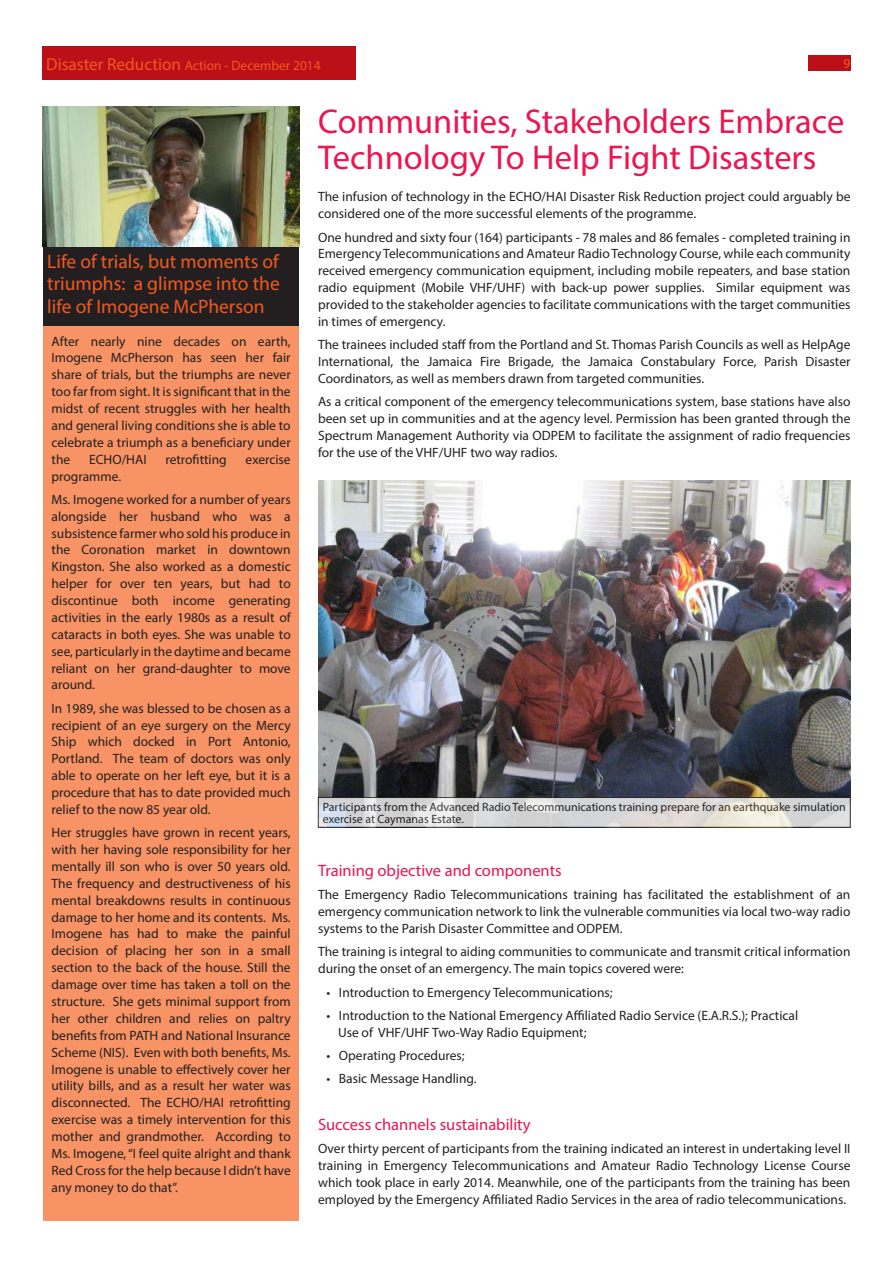
<style>
.page{position:relative;width:893px;height:1263px;background:#fff}
.page>*{position:absolute;margin:0;border:0;box-sizing:border-box;transform-origin:0 0}
.t1{font:34.5px/36px "Myriad Pro";color:#ed1450}
.t2{font:19.5px/22.5px "Myriad Pro";color:#f15921;text-align:justify}
.t3{font:16.5px "Myriad Pro";color:#ed1450}
.t4{font:13.5px/16.8px "Myriad Pro";color:#231f20;text-align:justify}
.t5{font:13.5px "Myriad Pro";color:#f15921}
.t6{font:12px/12px "Myriad Pro";color:#231f20}
.s1{font-size:17.25px}
</style>
<div class="page">
<div style="left:43px;top:279px;width:256px;height:941px;background:#f79364"></div>
<div style="left:808px;top:55px;width:42px;height:16px;background:#bb1018"></div>
<div style="left:43px;top:239px;width:256px;height:86px;background:#231f20"></div>
<img style="left:318px;top:480px;width:532px;height:317px">
<img style="left:43px;top:106px;width:256px;height:141px">
<svg style="left:320px;top:799px;width:528px;height:26px;background:#dcdbda"></svg>
<div style="left:318px;top:797px;width:532px;height:30px;border:1px solid #231f20"></div>
<div style="left:43px;top:46px;width:313px;height:34px;background:#bb1018"></div>
<p class="t5" style="left:46px;top:57px;width:276px"><span class="s1">Disaster Reduction</span> Action - December 2014</p>
<p class="t5" style="left:843px;top:55px;width:8px">9</p>
<h2 class="t2" style="left:47px;top:250px;width:234px">Life of trials, but moments of triumphs: a glimpse into the life of Imogene McPherson</h2>
<p class="t4" style="left:52px;top:332px;width:241px">After nearly nine decades on earth, Imogene McPherson has seen her fair share of trials, but the triumphs are never too far from sight. It is significant that in the midst of recent struggles with her health and general living conditions she is able to celebrate a triumph as a beneficiary under the</p>
<p class="t4" style="left:89px;top:450px;width:59px">ECHO/HAI</p>
<p class="t4" style="left:165px;top:450px;width:63px">retrofitting</p>
<p class="t4" style="left:246px;top:450px;width:47px">exercise</p>
<p class="t4" style="left:52px;top:464px;width:241px;line-height:23.2px">programme.<br>Ms. Imogene worked for a number of years</p>
<p class="t4" style="left:52px;top:507px;width:241px">alongside her husband who was a subsistence farmer who sold his produce in the Coronation market in downtown Kingston. She also worked as a domestic helper for over ten years, but had to discontinue both income generating activities in the early 1980s as a result of cataracts in both eyes. She was unable to see, particularly in the daytime and became reliant on her grand-daughter to move around.</p>
<p class="t4" style="left:52px;top:699px;width:241px">In 1989, she was blessed to be chosen as a recipient of an eye surgery on the Mercy Ship which docked in Port Antonio, Portland. The team of doctors was only able to operate on her left eye, but it is a procedure that has to date provided much relief to the now 85 year old.</p>
<p class="t4" style="left:52px;top:824px;width:241px">Her struggles have grown in recent years, with her having sole responsibility for her mentally ill son who is over 50 years old.<br>The frequency and destructiveness of his mental breakdowns results in continuous damage to her home and its contents. Ms.<br>Imogene has had to make the painful decision of placing her son in a small section to the back of the house. Still the damage over time has taken a toll on the structure. She gets minimal support from her other children and relies on paltry benefits from PATH and National Insurance Scheme (NIS). Even with both benefits, Ms.<br>Imogene is unable to effectively cover her utility bills, and as a result her water was disconnected. The ECHO/HAI retrofitting exercise was a timely intervention for this mother and grandmother. According to Ms. Imogene, “I feel quite alright and thank Red Cross for the help because I didn’t have any money to do that”.</p>
<h1 class="t1" style="left:318px;top:103px;width:528px">Communities, Stakeholders Embrace<br>Technology To Help Fight Disasters</h1>
<p class="t4" style="left:318px;top:188px;width:534px">The infusion of technology in the ECHO/HAI Disaster Risk Reduction project could arguably be considered one of the more successful elements of the programme.</p>
<p class="t4" style="left:318px;top:228px;width:534px">One hundred and sixty four (164) participants - 78 males and 86 females - completed training in Emergency Telecommunications and Amateur Radio Technology Course, while each community received emergency communication equipment, including mobile repeaters, and base station radio equipment (Mobile VHF/UHF) with back-up power supplies. Similar equipment was provided to the stakeholder agencies to facilitate communications with the target communities in times of emergency.</p>
<p class="t4" style="left:318px;top:336px;width:534px">The trainees included staff from the Portland and St. Thomas Parish Councils as well as HelpAge International, the Jamaica Fire Brigade, the Jamaica Constabulary Force, Parish Disaster Coordinators, as well as members drawn from targeted communities.</p>
<p class="t4" style="left:318px;top:393px;width:534px">As a critical component of the emergency telecommunications system, base stations have also been set up in communities and at the agency level. Permission has been granted through the Spectrum Management Authority via ODPEM to facilitate the assignment of radio frequencies for the use of the VHF/UHF two way radios.</p>
<p class="t6" style="left:323px;top:801px;width:525px">Participants from the Advanced Radio Telecommunications training prepare for an earthquake simulation exercise at Caymanas Estate.</p>
<p class="t3" style="left:318px;top:860px;width:245px">Training objective and components</p>
<p class="t4" style="left:318px;top:886px;width:534px">The Emergency Radio Telecommunications training has facilitated the establishment of an emergency communication network to link the vulnerable communities via local two-way radio systems to the Parish Disaster Committee and ODPEM.</p>
<p class="t4" style="left:318px;top:943px;width:534px">The training is integral to aiding communities to communicate and transmit critical information during the onset of an emergency. The main topics covered were:</p>
<p class="t4" style="left:327px;top:983px;width:288px">• Introduction to Emergency Telecommunications;</p>
<p class="t4" style="left:338px;top:1007px;width:462px;text-indent:-11px">• Introduction to the National Emergency Affiliated Radio Service (E.A.R.S.); Practical<br>Use of VHF/UHF Two-Way Radio Equipment;</p>
<p class="t4" style="left:327px;top:1047px;width:140px">• Operating Procedures;</p>
<p class="t4" style="left:327px;top:1070px;width:152px">• Basic Message Handling.</p>
<p class="t3" style="left:318px;top:1114px;width:214px">Success channels sustainability</p>
<p class="t4" style="left:318px;top:1140px;width:534px">Over thirty percent of participants from the training indicated an interest in undertaking level II training in Emergency Telecommunications and Amateur Radio Technology License Course which took place in early 2014. Meanwhile, one of the participants from the training has been employed by the Emergency Affiliated Radio Services in the area of radio telecommunications.</p>
</div>
